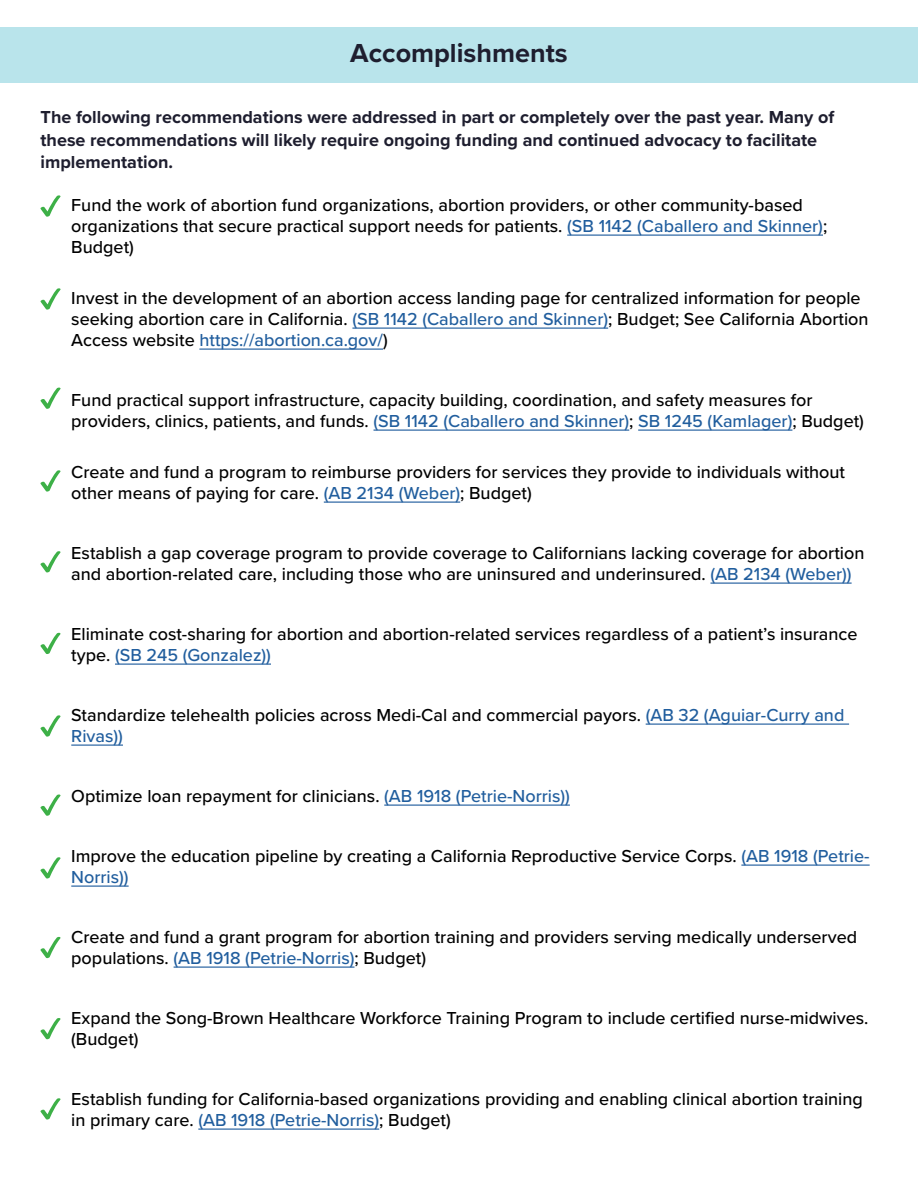
<style>
.page{position:relative;width:918px;height:1188px;background:#fff}
.page>*{position:absolute;margin:0;border:0;box-sizing:border-box;transform-origin:0 0}
.t1{font:700 27px "Proxima Nova";color:#1e1e2f}
.t2{font:500 18px/21px "Proxima Nova";color:#000}
.t3{font:700 18px/22.5px "Proxima Nova";color:#1e1e2f}
.s1{color:#215e9e}
</style>
<div class="page">
<div style="left:0;top:27px;width:918px;height:55px;background:#b9e4eb"></div>
<hr style="left:567px;top:235px;width:256px;height:1px;background:#215e9e">
<hr style="left:352px;top:328px;width:256px;height:1px;background:#215e9e">
<hr style="left:199px;top:349px;width:184px;height:1px;background:#215e9e">
<hr style="left:374px;top:430px;width:255px;height:1px;background:#215e9e">
<hr style="left:638px;top:430px;width:154px;height:1px;background:#215e9e">
<hr style="left:324px;top:502px;width:136px;height:1px;background:#215e9e">
<hr style="left:710px;top:583px;width:142px;height:1px;background:#215e9e">
<hr style="left:115px;top:664px;width:156px;height:1px;background:#215e9e">
<hr style="left:646px;top:724px;width:203px;height:1px;background:#215e9e">
<hr style="left:71px;top:745px;width:52px;height:1px;background:#215e9e">
<hr style="left:384px;top:805px;width:186px;height:1px;background:#215e9e">
<hr style="left:741px;top:865px;width:129px;height:1px;background:#215e9e">
<hr style="left:71px;top:886px;width:58px;height:1px;background:#215e9e">
<hr style="left:174px;top:967px;width:181px;height:1px;background:#215e9e">
<hr style="left:198px;top:1129px;width:181px;height:1px;background:#215e9e">
<svg style="left:40px;top:195px;width:21px;height:22px"></svg>
<svg style="left:40px;top:288px;width:21px;height:22px"></svg>
<svg style="left:40px;top:388px;width:21px;height:21px"></svg>
<svg style="left:40px;top:470px;width:21px;height:22px"></svg>
<svg style="left:40px;top:633px;width:21px;height:21px"></svg>
<svg style="left:40px;top:551px;width:21px;height:21px"></svg>
<svg style="left:40px;top:715px;width:21px;height:22px"></svg>
<svg style="left:40px;top:795px;width:21px;height:21px"></svg>
<svg style="left:40px;top:857px;width:21px;height:22px"></svg>
<svg style="left:40px;top:937px;width:21px;height:21px"></svg>
<svg style="left:40px;top:1018px;width:21px;height:21px"></svg>
<svg style="left:40px;top:1098px;width:21px;height:22px"></svg>
<h1 class="t1" style="left:350px;top:33px;width:219px">Accomplishments</h1>
<p class="t3" style="left:41px;top:106px;width:795px">The following recommendations were addressed in part or completely over the past year. Many of these recommendations will likely require ongoing funding and continued advocacy to facilitate implementation.</p>
<p class="t2" style="left:71px;top:194px;width:758px">Fund the work of abortion fund organizations, abortion providers, or other community-based organizations that secure practical support needs for patients. <span class="s1">(SB 1142 (Caballero and Skinner)</span>;<br>Budget)</p>
<p class="t2" style="left:71px;top:287px;width:799px">Invest in the development of an abortion access landing page for centralized information for people seeking abortion care in California. <span class="s1">(SB 1142 (Caballero and Skinner)</span>; Budget; See California Abortion<br>Access website <span class="s1">https://abortion.ca.gov/</span>)</p>
<p class="t2" style="left:71px;top:389px;width:794px">Fund practical support infrastructure, capacity building, coordination, and safety measures for providers, clinics, patients, and funds. <span class="s1">(SB 1142 (Caballero and Skinner)</span>; <span class="s1">SB 1245 (Kamlager)</span>; Budget)</p>
<p class="t2" style="left:71px;top:461px;width:775px">Create and fund a program to reimburse providers for services they provide to individuals without other means of paying for care. <span class="s1">(AB 2134 (Weber)</span>; Budget)</p>
<p class="t2" style="left:71px;top:542px;width:795px">Establish a gap coverage program to provide coverage to Californians lacking coverage for abortion and abortion-related care, including those who are uninsured and underinsured. <span class="s1">(AB 2134 (Weber))</span></p>
<p class="t2" style="left:71px;top:623px;width:788px">Eliminate cost-sharing for abortion and abortion-related services regardless of a patient’s insurance type. <span class="s1">(SB 245 (Gonzalez))</span></p>
<p class="t2" style="left:71px;top:704px;width:775px">Standardize telehealth policies across Medi-Cal and commercial payors. <span class="s1">(AB 32 (Aguiar-Curry and<br>Rivas))</span></p>
<p class="t2" style="left:71px;top:785px;width:500px">Optimize loan repayment for clinicians. <span class="s1">(AB 1918 (Petrie-Norris))</span></p>
<p class="t2" style="left:71px;top:845px;width:800px">Improve the education pipeline by creating a California Reproductive Service Corps. <span class="s1">(AB 1918 (Petrie-<br>Norris))</span></p>
<p class="t2" style="left:71px;top:926px;width:787px">Create and fund a grant program for abortion training and providers serving medically underserved populations. <span class="s1">(AB 1918 (Petrie-Norris)</span>; Budget)</p>
<p class="t2" style="left:71px;top:1007px;width:799px">Expand the Song-Brown Healthcare Workforce Training Program to include certified nurse-midwives. (Budget)</p>
<p class="t2" style="left:71px;top:1088px;width:793px">Establish funding for California-based organizations providing and enabling clinical abortion training in primary care. <span class="s1">(AB 1918 (Petrie-Norris)</span>; Budget)</p>
</div>
